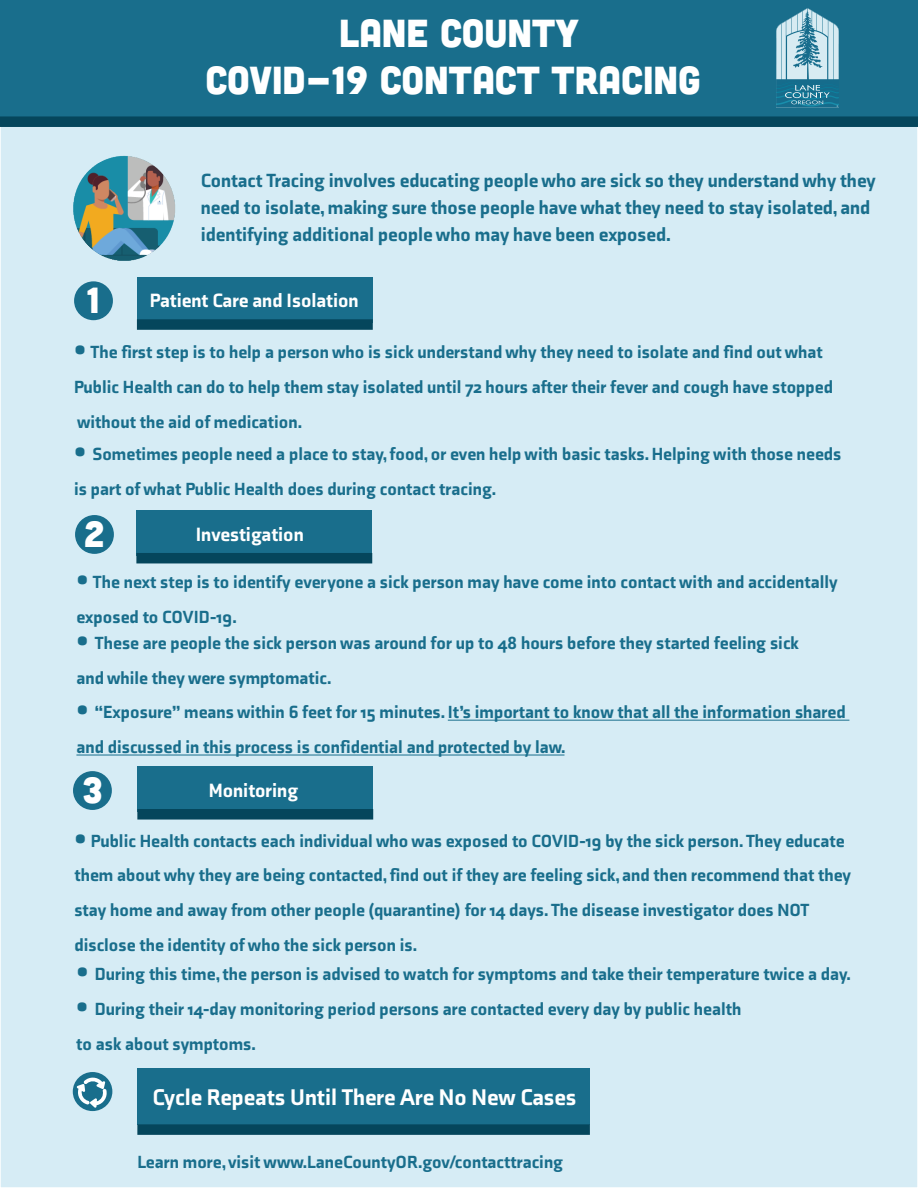
<style>
.page{position:relative;width:918px;height:1188px;background:#d6ecf5}
.page>*{position:absolute;margin:0;border:0;box-sizing:border-box;transform-origin:0 0}
.t1{font:39px/46.8px "Cubano Sharp";color:#fff;text-align:center}
.t2{font:36.3px "Cubano Sharp";color:#fff}
.t3{font:900 23.25px "Axia";color:#fff}
.t4{font:900 19.65px "Axia";color:#fff}
.t5{font:900 19.5px/27px "Axia";color:#196e8c}
.t6{font:900 18px/34.8px "Axia";letter-spacing:.005em;color:#196e8c}
.s1{font-size:30.75px}
</style>
<div class="page">
<div style="left:0;top:0;width:918px;height:117px;background:#196e8c"></div>
<div style="left:0;top:116px;width:918px;height:11px;background:#05465c"></div>
<img style="left:776px;top:9px;width:62px;height:99px">
<div style="left:74px;top:281px;width:39px;height:39px;background:#196e8c;border-radius:50%"></div>
<img style="left:73px;top:156px;width:102px;height:105px">
<div style="left:73px;top:1072px;width:39px;height:39px;background:#196e8c;border-radius:50%"></div>
<svg style="left:77px;top:1076px;width:31px;height:32px"></svg>
<div style="left:137px;top:277px;width:236px;height:45px;background:#196e8c"></div>
<div style="left:137px;top:319px;width:236px;height:11px;background:#05465c"></div>
<hr style="left:448px;top:720px;width:401px;height:1px;background:#196e8c">
<hr style="left:76px;top:755px;width:488px;height:1px;background:#196e8c">
<div style="left:75px;top:515px;width:39px;height:39px;background:#196e8c;border-radius:50%"></div>
<div style="left:136px;top:511px;width:236px;height:45px;background:#196e8c"></div>
<div style="left:136px;top:553px;width:236px;height:10px;background:#05465c"></div>
<div style="left:73px;top:771px;width:39px;height:39px;background:#196e8c;border-radius:50%"></div>
<div style="left:137px;top:767px;width:236px;height:45px;background:#196e8c"></div>
<div style="left:137px;top:809px;width:236px;height:11px;background:#05465c"></div>
<div style="left:137px;top:1068px;width:453px;height:56px;background:#196e8c"></div>
<div style="left:137px;top:1124px;width:453px;height:11px;background:#05465c"></div>
<h1 class="t1" style="left:205px;top:8px;width:497px">LANE COUNTY<br>COVID-19 CONTACT TRACING</h1>
<p class="t5" style="left:201px;top:167px;width:677px">Contact Tracing involves educating people who are sick so they understand why they need to isolate, making sure those people have what they need to stay isolated, and identifying additional people who may have been exposed.</p>
<h2 class="t2" style="left:87px;top:277px;width:15px">1</h2>
<p class="t6" style="left:74px;top:335px;width:760px"><span class="s1">•</span> The first step is to help a person who is sick understand why they need to isolate and find out what<br>Public Health can do to help them stay isolated until 72 hours after their fever and cough have stopped without the aid of medication.</p>
<p class="t6" style="left:74px;top:436px;width:769px"><span class="s1">•</span> Sometimes people need a place to stay, food, or even help with basic tasks. Helping with those needs is part of what Public Health does during contact tracing.</p>
<p class="t4" style="left:150px;top:288px;width:210px">Patient Care and Isolation</p>
<h2 class="t2" style="left:84px;top:510px;width:22px">2</h2>
<p class="t4" style="left:196px;top:522px;width:110px">Investigation</p>
<p class="t6" style="left:76px;top:564px;width:763px"><span class="s1">•</span> The next step is to identify everyone a sick person may have come into contact with and accidentally exposed to COVID-19.</p>
<p class="t6" style="left:76px;top:626px;width:724px"><span class="s1">•</span> These are people the sick person was around for up to 48 hours before they started feeling sick and while they were symptomatic.</p>
<p class="t6" style="left:76px;top:694px;width:771px"><span class="s1">•</span> “Exposure” means within 6 feet for 15 minutes. It’s important to know that all the information shared and discussed in this process is confidential and protected by law.</p>
<h2 class="t2" style="left:82px;top:766px;width:23px">3</h2>
<p class="t4" style="left:209px;top:778px;width:91px">Monitoring</p>
<p class="t6" style="left:74px;top:823px;width:778px"><span class="s1">•</span> Public Health contacts each individual who was exposed to COVID-19 by the sick person. They educate them about why they are being contacted, find out if they are feeling sick, and then recommend that they stay home and away from other people (quarantine) for 14 days. The disease investigator does NOT disclose the identity of who the sick person is.</p>
<p class="t6" style="left:76px;top:956px;width:776px"><span class="s1">•</span> During this time, the person is advised to watch for symptoms and take their temperature twice a day.</p>
<p class="t6" style="left:76px;top:991px;width:666px"><span class="s1">•</span> During their 14-day monitoring period persons are contacted every day by public health to ask about symptoms.</p>
<p class="t3" style="left:153px;top:1083px;width:426px">Cycle Repeats Until There Are No New Cases</p>
<p class="t6" style="left:137px;top:1144px;width:427px">Learn more, visit www.LaneCountyOR.gov/contacttracing</p>
</div>
